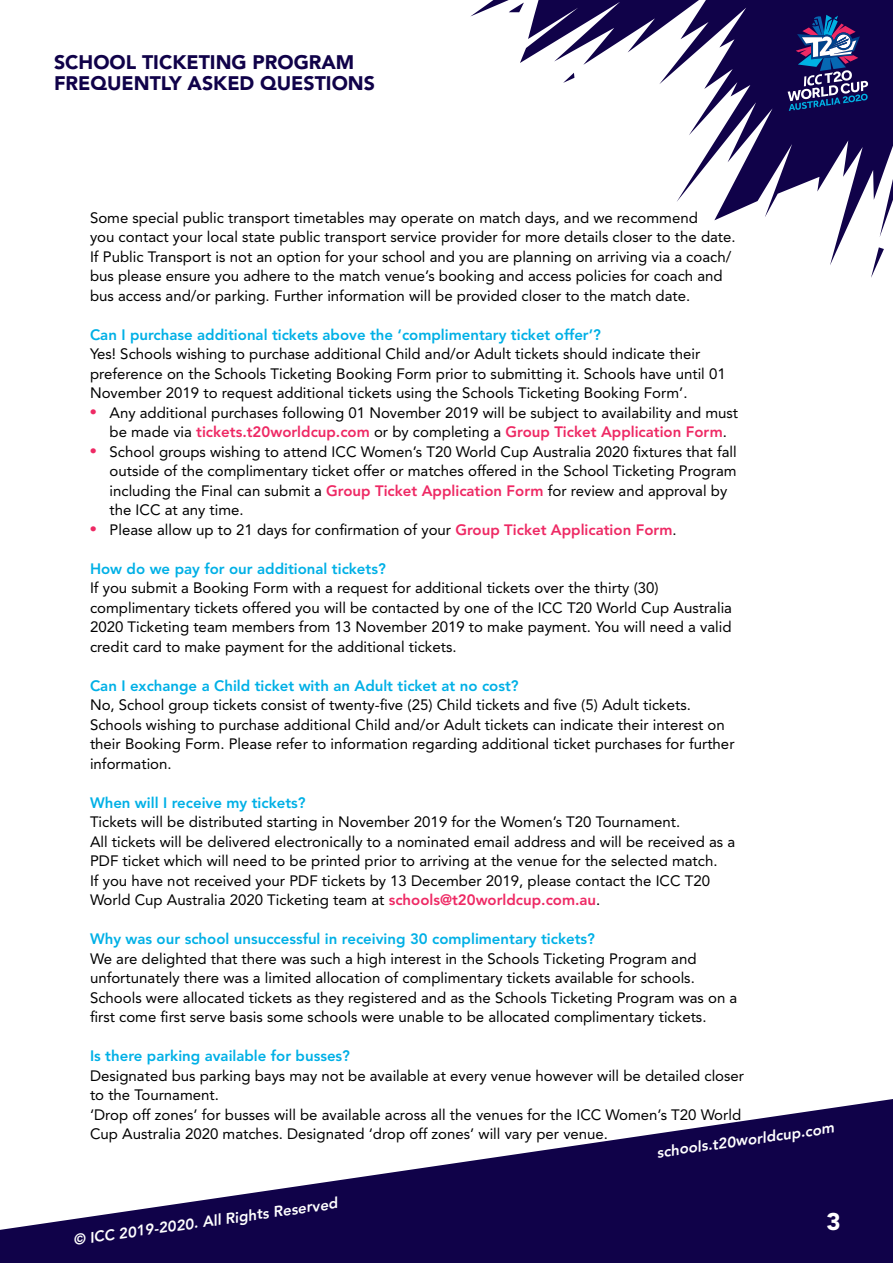
<style>
.page{position:relative;width:893px;height:1263px;background:#fff}
.page>*{position:absolute;margin:0;border:0;box-sizing:border-box;transform-origin:0 0}
.t1{font:900 24px "Avenir LT Pro";color:#fff}
.t2{font:900 19.5px/21px "Avenir LT Pro";color:#100249}
.t3{font:15px/19.5px "Avenir LT Pro";color:#000}
.t4{font:800 15px "Avenir LT Pro";color:#00b0e6}
.t5{font:800 15px "Avenir LT Pro";color:#fff}
.s1{font-family:"Arial";font-weight:700;font-size:18px;color:#ee2964}
.s2{font-weight:800;color:#ee2964}
</style>
<div class="page">
<svg style="left:0;top:1099px;width:893px;height:164px;fill:#100249"></svg>
<svg style="left:470px;top:0;width:423px;height:265px"></svg>
<svg style="left:509px;top:3px;width:15px;height:9px"></svg>
<svg style="left:563px;top:73px;width:11px;height:10px"></svg>
<svg style="left:879px;top:169px;width:14px;height:70px"></svg>
<svg style="left:871px;top:247px;width:13px;height:31px"></svg>
<svg style="left:788px;top:15px;width:80px;height:96px;background:#3b3f79"></svg>
<h2 class="t2" style="left:54px;top:51px;width:323px">SCHOOL TICKETING PROGRAM<br>FREQUENTLY ASKED QUESTIONS</h2>
<p class="t3" style="left:90px;top:208px;width:647px">Some special public transport timetables may operate on match days, and we recommend<br>you contact your local state public transport service provider for more details closer to the date.<br>If Public Transport is not an option for your school and you are planning on arriving via a coach/ bus please ensure you adhere to the match venue’s booking and access policies for coach and bus access and/or parking. Further information will be provided closer to the match date.</p>
<p class="t4" style="left:90px;top:326px;width:512px">Can I purchase additional tickets above the ‘complimentary ticket offer’?</p>
<p class="t3" style="left:90px;top:344px;width:637px">Yes! Schools wishing to purchase additional Child and/or Adult tickets should indicate their preference on the Schools Ticketing Booking Form prior to submitting it. Schools have until 01<br>November 2019 to request additional tickets using the Schools Ticketing Booking Form’.</p>
<p class="t3" style="left:90px;top:403px;width:650px;text-align:center"><span class="s1">•</span> Any additional purchases following 01 November 2019 will be subject to availability and must be made via <span class="s2">tickets.t20worldcup.com</span> or by completing a <span class="s2">Group Ticket Application Form</span>.</p>
<p class="t3" style="left:110px;top:442px;width:629px;text-indent:-20px"><span class="s1">•</span> School groups wishing to attend ICC Women’s T20 World Cup Australia 2020 fixtures that fall outside of the complimentary ticket offer or matches offered in the School Ticketing Program including the Final can submit a <span class="s2">Group Ticket Application Form</span> for review and approval by the ICC at any time.</p>
<p class="t3" style="left:90px;top:520px;width:588px"><span class="s1">•</span> Please allow up to 21 days for confirmation of your <span class="s2">Group Ticket Application Form</span>.</p>
<p class="t4" style="left:90px;top:560px;width:297px">How do we pay for our additional tickets?</p>
<p class="t3" style="left:90px;top:578px;width:644px">If you submit a Booking Form with a request for additional tickets over the thirty (30) complimentary tickets offered you will be contacted by one of the ICC T20 World Cup Australia 2020 Ticketing team members from 13 November 2019 to make payment. You will need a valid credit card to make payment for the additional tickets.</p>
<p class="t4" style="left:90px;top:677px;width:430px">Can I exchange a Child ticket with an Adult ticket at no cost?</p>
<p class="t3" style="left:90px;top:695px;width:646px">No, School group tickets consist of twenty-five (25) Child tickets and five (5) Adult tickets.<br>Schools wishing to purchase additional Child and/or Adult tickets can indicate their interest on their Booking Form. Please refer to information regarding additional ticket purchases for further information.</p>
<p class="t4" style="left:90px;top:794px;width:217px">When will I receive my tickets?</p>
<p class="t3" style="left:90px;top:812px;width:647px">Tickets will be distributed starting in November 2019 for the Women’s T20 Tournament.<br>All tickets will be delivered electronically to a nominated email address and will be received as a PDF ticket which will need to be printed prior to arriving at the venue for the selected match.<br>If you have not received your PDF tickets by 13 December 2019, please contact the ICC T20<br>World Cup Australia 2020 Ticketing team at <span class="s2">schools@t20worldcup.com.au</span>.</p>
<p class="t4" style="left:90px;top:930px;width:507px">Why was our school unsuccessful in receiving 30 complimentary tickets?</p>
<p class="t3" style="left:90px;top:949px;width:649px">We are delighted that there was such a high interest in the Schools Ticketing Program and unfortunately there was a limited allocation of complimentary tickets available for schools.<br>Schools were allocated tickets as they registered and as the Schools Ticketing Program was on a first come first serve basis some schools were unable to be allocated complimentary tickets.</p>
<p class="t4" style="left:90px;top:1047px;width:262px">Is there parking available for busses?</p>
<p class="t3" style="left:90px;top:1066px;width:656px">Designated bus parking bays may not be available at every venue however will be detailed closer to the Tournament.<br>‘Drop off zones’ for busses will be available across all the venues for the ICC Women’s T20 World Cup Australia 2020 matches. Designated ‘drop off zones’ will vary per venue.</p>
<p class="t5" style="left:656px;top:1143px;width:180px;rotate:-8deg">schools.t20worldcup.com</p>
<p class="t5" style="left:72px;top:1231px;width:268px;rotate:-8deg">© ICC 2019-2020. All Rights Reserved</p>
<h1 class="t1" style="left:826px;top:1207px;width:16px">3</h1>
</div>
